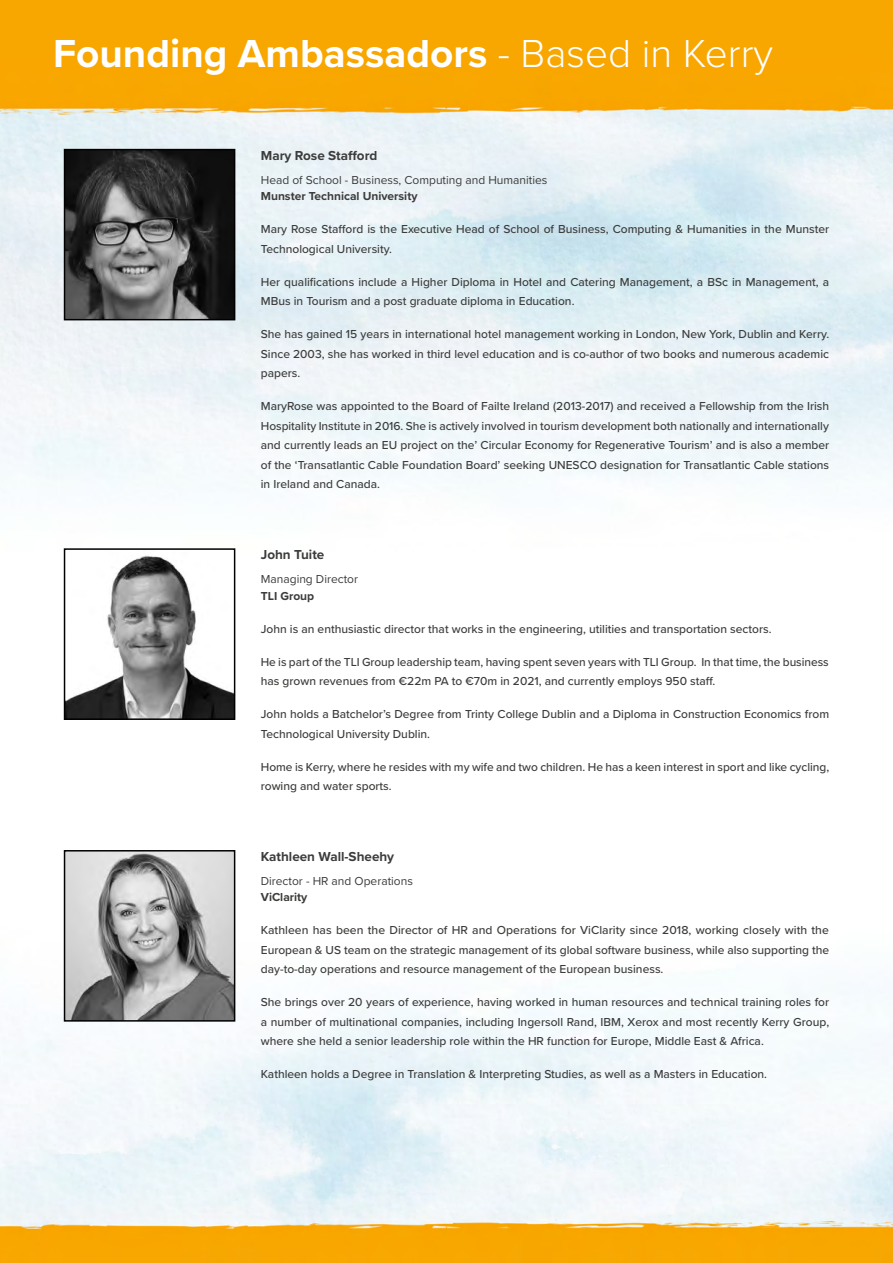
<style>
.page{position:relative;width:893px;height:1263px;background:#fff}
.page>*{position:absolute;margin:0;border:0;box-sizing:border-box;transform-origin:0 0}
.t1{font:700 40.5px "Proxima Nova";color:#fff}
.t2{font:700 13.5px "Proxima Nova";color:#3c3c3b}
.t3{font:500 12px/19.5px "Proxima Nova";color:#3c3c3b}
.t4{font:12px "Proxima Nova";color:#3c3c3b}
.t5{font:700 12px "Proxima Nova";color:#3c3c3b}
.s1{font-weight:300}
</style>
<div class="page">
<img style="left:0;top:0;width:893px;height:1263px">
<img style="left:67px;top:152px;width:165px;height:165px">
<div style="left:64px;top:149px;width:171px;height:171px;border:2px solid #000"></div>
<img style="left:67px;top:551px;width:165px;height:166px">
<div style="left:64px;top:548px;width:171px;height:172px;border:2px solid #000"></div>
<img style="left:67px;top:853px;width:165px;height:166px">
<div style="left:64px;top:850px;width:171px;height:172px;border:2px solid #000"></div>
<p class="t1" style="left:53px;top:24px;width:721px">Founding Ambassadors <span class="s1">- Based in Kerry</span></p>
<p class="t2" style="left:261px;top:145px;width:118px">Mary Rose Stafford</p>
<p class="t4" style="left:261px;top:171px;width:288px">Head of School - Business, Computing and Humanities</p>
<p class="t5" style="left:261px;top:187px;width:158px">Munster Technical University</p>
<p class="t3" style="left:261px;top:219px;width:570px">Mary Rose Stafford is the Executive Head of School of Business, Computing &amp; Humanities in the Munster<br>Technological University.</p>
<p class="t3" style="left:261px;top:271px;width:570px">Her qualifications include a Higher Diploma in Hotel and Catering Management, a BSc in Management, a<br>MBus in Tourism and a post graduate diploma in Education.</p>
<p class="t3" style="left:261px;top:324px;width:570px;text-align:justify">She has gained 15 years in international hotel management working in London, New York, Dublin and Kerry.<br>Since 2003, she has worked in third level education and is co-author of two books and numerous academic papers.</p>
<p class="t3" style="left:261px;top:396px;width:570px;text-align:justify">MaryRose was appointed to the Board of Failte Ireland (2013-2017) and received a Fellowship from the Irish Hospitality Institute in 2016. She is actively involved in tourism development both nationally and internationally and currently leads an EU project on the’ Circular Economy for Regenerative Tourism’ and is also a member of the ‘Transatlantic Cable Foundation Board’ seeking UNESCO designation for Transatlantic Cable stations in Ireland and Canada.</p>
<p class="t2" style="left:261px;top:544px;width:65px">John Tuite</p>
<p class="t4" style="left:261px;top:570px;width:99px">Managing Director</p>
<p class="t5" style="left:261px;top:586px;width:55px">TLI Group</p>
<p class="t3" style="left:261px;top:618px;width:512px">John is an enthusiastic director that works in the engineering, utilities and transportation sectors.</p>
<p class="t3" style="left:261px;top:651px;width:569px">He is part of the TLI Group leadership team, having spent seven years with TLI Group. In that time, the business has grown revenues from €22m PA to €70m in 2021, and currently employs 950 staff.</p>
<p class="t3" style="left:261px;top:704px;width:570px">John holds a Batchelor’s Degree from Trinty College Dublin and a Diploma in Construction Economics from<br>Technological University Dublin.</p>
<p class="t3" style="left:261px;top:756px;width:570px">Home is Kerry, where he resides with my wife and two children. He has a keen interest in sport and like cycling, rowing and water sports.</p>
<p class="t2" style="left:261px;top:846px;width:135px">Kathleen Wall-Sheehy</p>
<p class="t4" style="left:261px;top:872px;width:154px">Director - HR and Operations</p>
<p class="t5" style="left:261px;top:888px;width:48px">ViClarity</p>
<p class="t3" style="left:261px;top:920px;width:570px;text-align:justify">Kathleen has been the Director of HR and Operations for ViClarity since 2018, working closely with the European &amp; US team on the strategic management of its global software business, while also supporting the day-to-day operations and resource management of the European business.</p>
<p class="t3" style="left:261px;top:992px;width:570px;text-align:justify">She brings over 20 years of experience, having worked in human resources and technical training roles for a number of multinational companies, including Ingersoll Rand, IBM, Xerox and most recently Kerry Group, where she held a senior leadership role within the HR function for Europe, Middle East &amp; Africa.</p>
<p class="t3" style="left:261px;top:1064px;width:508px">Kathleen holds a Degree in Translation &amp; Interpreting Studies, as well as a Masters in Education.</p>
</div>
